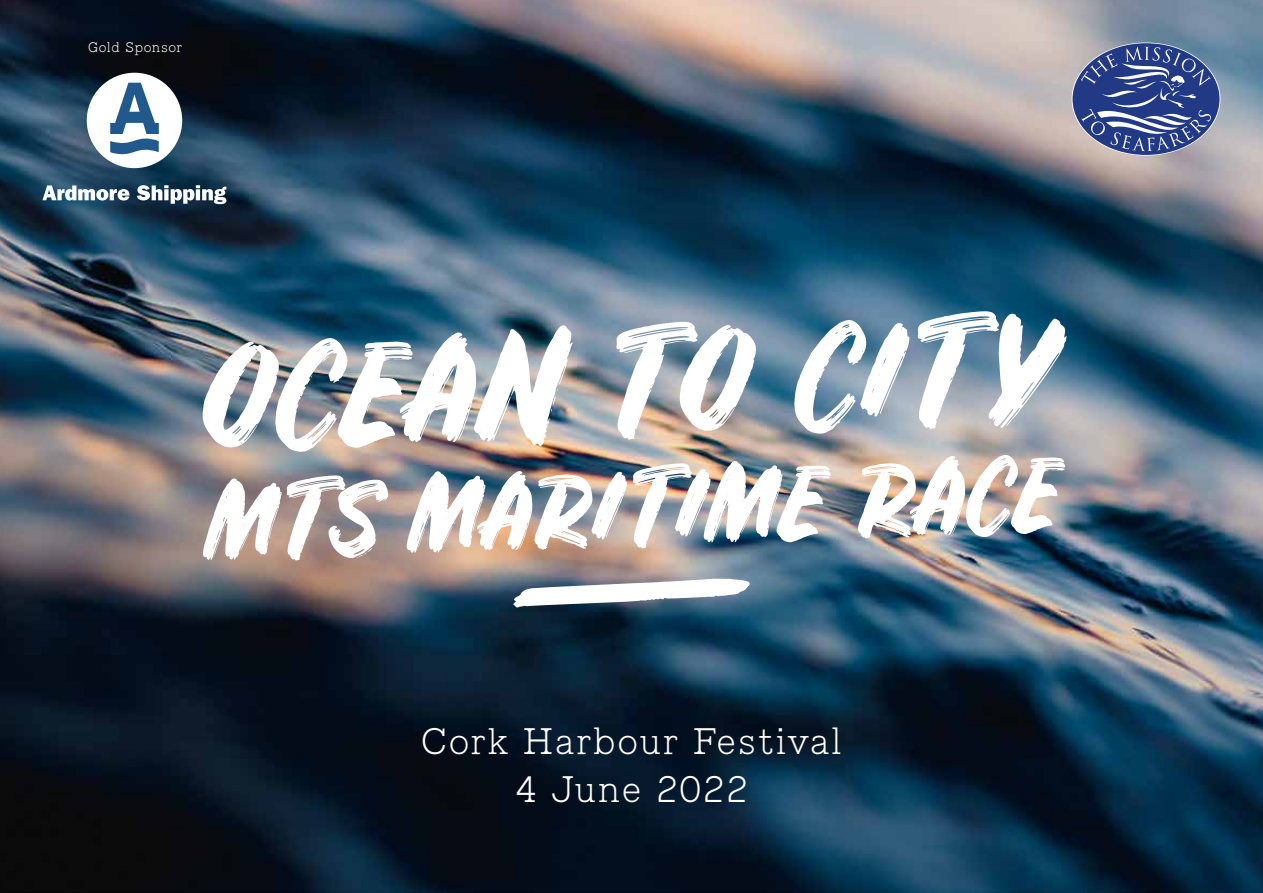
<style>
.page{position:relative;width:1263px;height:893px;background:#fff}
.page>*{position:absolute;margin:0;border:0;box-sizing:border-box;transform-origin:0 0}
.t1{font:135px "Rustico";color:#fff}
.t2{font:97.5px "Rustico";color:#fff}
.t3{font:300 36px/48px "Piek";letter-spacing:.05em;color:#fff;text-align:center}
.t4{font:300 13.5px "Piek";letter-spacing:.05em;color:#fff}
</style>
<div class="page">
<img style="left:0;top:0;width:1263px;height:893px">
<div style="left:1072px;top:43px;width:147px;height:112px;background:#223a85;border-radius:50%"></div>
<svg style="left:1081px;top:47px;width:130px;height:104px"></svg>
<svg style="left:513px;top:579px;width:237px;height:29px"></svg>
<svg style="left:43px;top:185px;width:86px;height:16px"></svg>
<svg style="left:137px;top:185px;width:89px;height:19px"></svg>
<svg style="left:87px;top:73px;width:95px;height:95px"></svg>
<p class="t4" style="left:88px;top:39px;width:96px">Gold Sponsor</p>
<h1 class="t1" style="left:198px;top:317px;width:861px;rotate:-2deg">OCEAN TO CITY</h1>
<h2 class="t2" style="left:205px;top:464px;width:857px;rotate:-2deg">MTS MARITIME RACE</h2>
<p class="t3" style="left:421px;top:717px;width:422px">Cork Harbour Festival<br>4 June 2022</p>
</div>
